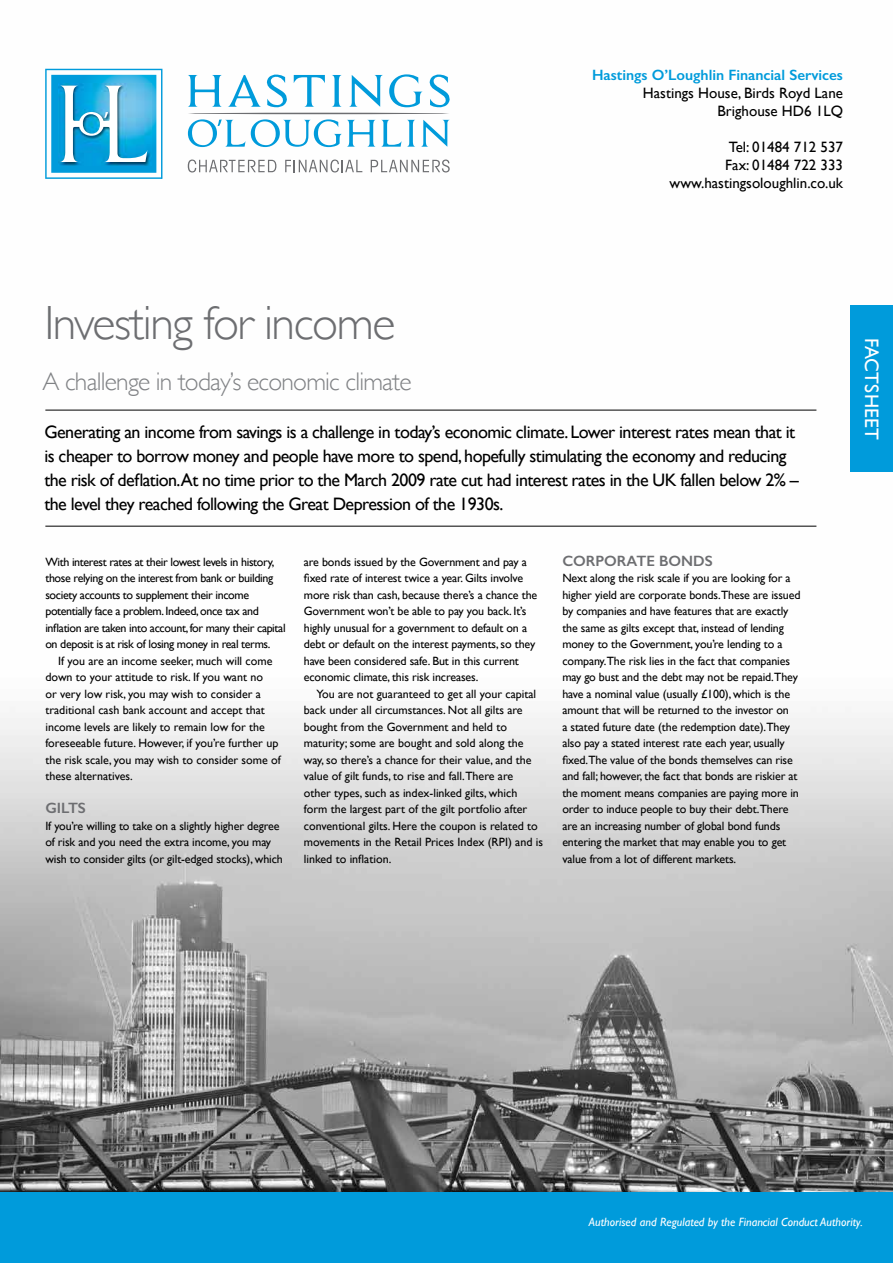
<style>
.page{position:relative;width:893px;height:1263px;background:#fff}
.page>*{position:absolute;margin:0;border:0;box-sizing:border-box;transform-origin:0 0}
.t1{font:300 48px "Gill Sans";letter-spacing:-.03em;color:#6d6e71}
.t2{font:300 25.5px "Gill Sans";letter-spacing:-.03em;color:#808285}
.t3{font:19.5px "Gill Sans";letter-spacing:.01em;color:#fff}
.t4{font:18px/24px "Gill Sans";letter-spacing:-.03em;color:#000}
.t5{font:15px/18px "Gill Sans";color:#000;text-align:right}
.t6{font:600 15px "Gill Sans";color:#009bdb}
.t7{font:600 15px "Gill Sans";color:#6d6e71}
.t8{font:12px/16.5px "Gill Sans";letter-spacing:-.01em;color:#000}
.t9{font:12px/16.5px "Gill Sans";letter-spacing:-.03em;color:#000}
.t10{font:italic 12px "Gill Sans";color:#fff}
</style>
<div class="page">
<img style="left:0;top:68px;width:893px;height:1124px">
<hr style="left:45px;top:526px;width:771px;height:1px;background:#000">
<hr style="left:45px;top:410px;width:771px;height:1px;background:#000">
<div style="left:0;top:1192px;width:893px;height:71px;background:#009bdb"></div>
<div style="left:850px;top:306px;width:43px;height:166px;background:#009bdb"></div>
<svg style="left:389px;top:74px;width:34px;height:33px"></svg>
<svg style="left:429px;top:74px;width:22px;height:33px"></svg>
<svg style="left:421px;top:120px;width:29px;height:27px"></svg>
<svg style="left:188px;top:160px;width:88px;height:12px"></svg>
<svg style="left:285px;top:160px;width:77px;height:12px"></svg>
<svg style="left:371px;top:160px;width:79px;height:12px"></svg>
<hr style="left:188px;top:113px;width:261px;height:1px;background:#6d6e71;border-radius:50%">
<svg style="left:188px;top:75px;width:34px;height:32px"></svg>
<svg style="left:332px;top:75px;width:10px;height:32px"></svg>
<svg style="left:294px;top:75px;width:31px;height:32px"></svg>
<svg style="left:381px;top:120px;width:34px;height:27px"></svg>
<svg style="left:349px;top:75px;width:34px;height:32px"></svg>
<svg style="left:228px;top:74px;width:60px;height:33px"></svg>
<svg style="left:188px;top:119px;width:187px;height:28px"></svg>
<svg style="left:45px;top:69px;width:117px;height:110px"></svg>
<p class="t6" style="left:592px;top:65px;width:252px">Hastings O’Loughlin Financial Services</p>
<p class="t5" style="left:643px;top:83px;width:202px">Hastings House, Birds Royd Lane<br>Brighouse HD6 1LQ</p>
<p class="t5" style="left:670px;top:137px;width:175px">Tel: 01484 712 537<br>Fax: 01484 722 333 www.hastingsoloughlin.co.uk</p>
<h1 class="t1" style="left:44px;top:296px;width:353px">Investing for income</h1>
<h2 class="t2" style="left:43px;top:367px;width:371px">A challenge in today’s economic climate</h2>
<p class="t4" style="left:44px;top:419px;width:756px">Generating an income from savings is a challenge in today’s economic climate.Lower interest rates mean that it is cheaper to borrow money and people have more to spend, hopefully stimulating the economy and reducing the risk of deflation.At no time prior to the March 2009 rate cut had interest rates in the UK fallen below 2% – the level they reached following the Great Depression of the 1930s.</p>
<p class="t9" style="left:45px;top:553px;width:242px">With interest rates at their lowest levels in history, those relying on the interest from bank or building society accounts to supplement their income potentially face a problem. Indeed, once tax and inflation are taken into account, for many their capital on deposit is at risk of losing money in real terms.</p>
<p class="t8" style="left:45px;top:652px;width:237px;text-indent:13px">If you are an income seeker, much will come down to your attitude to risk. If you want no<br>or very low risk, you may wish to consider a traditional cash bank account and accept that income levels are likely to remain low for the foreseeable future. However, if you’re further up the risk scale, you may wish to consider some of these alternatives.</p>
<p class="t7" style="left:45px;top:799px;width:42px">GILTS</p>
<p class="t8" style="left:45px;top:817px;width:239px">If you’re willing to take on a slightly higher degree of risk and you need the extra income, you may wish to consider gilts (or gilt-edged stocks), which</p>
<p class="t8" style="left:304px;top:553px;width:235px">are bonds issued by the Government and pay a fixed rate of interest twice a year. Gilts involve more risk than cash, because there’s a chance the Government won’t be able to pay you back. It’s highly unusual for a government to default on a debt or default on the interest payments, so they have been considered safe. But in this current economic climate, this risk increases.</p>
<p class="t8" style="left:304px;top:685px;width:241px;text-indent:13px">You are not guaranteed to get all your capital back under all circumstances. Not all gilts are bought from the Government and held to maturity; some are bought and sold along the way, so there’s a chance for their value, and the value of gilt funds, to rise and fall.There are other types, such as index-linked gilts, which form the largest part of the gilt portfolio after conventional gilts. Here the coupon is related to movements in the Retail Prices Index (RPI) and is linked to inflation.</p>
<p class="t7" style="left:562px;top:551px;width:152px">CORPORATE BONDS</p>
<p class="t8" style="left:562px;top:570px;width:240px">Next along the risk scale if you are looking for a higher yield are corporate bonds.These are issued by companies and have features that are exactly the same as gilts except that, instead of lending money to the Government, you’re lending to a company.The risk lies in the fact that companies may go bust and the debt may not be repaid.They have a nominal value (usually £100), which is the amount that will be returned to the investor on<br>a stated future date (the redemption date).They also pay a stated interest rate each year, usually fixed.The value of the bonds themselves can rise and fall; however, the fact that bonds are riskier at the moment means companies are paying more in order to induce people to buy their debt.There are an increasing number of global bond funds entering the market that may enable you to get value from a lot of different markets.</p>
<h3 class="t3" style="left:883px;top:338px;width:104px;rotate:90deg">FACTSHEET</h3>
<p class="t10" style="left:589px;top:1215px;width:275px">Authorised and Regulated by the Financial Conduct Authority.</p>
</div>
